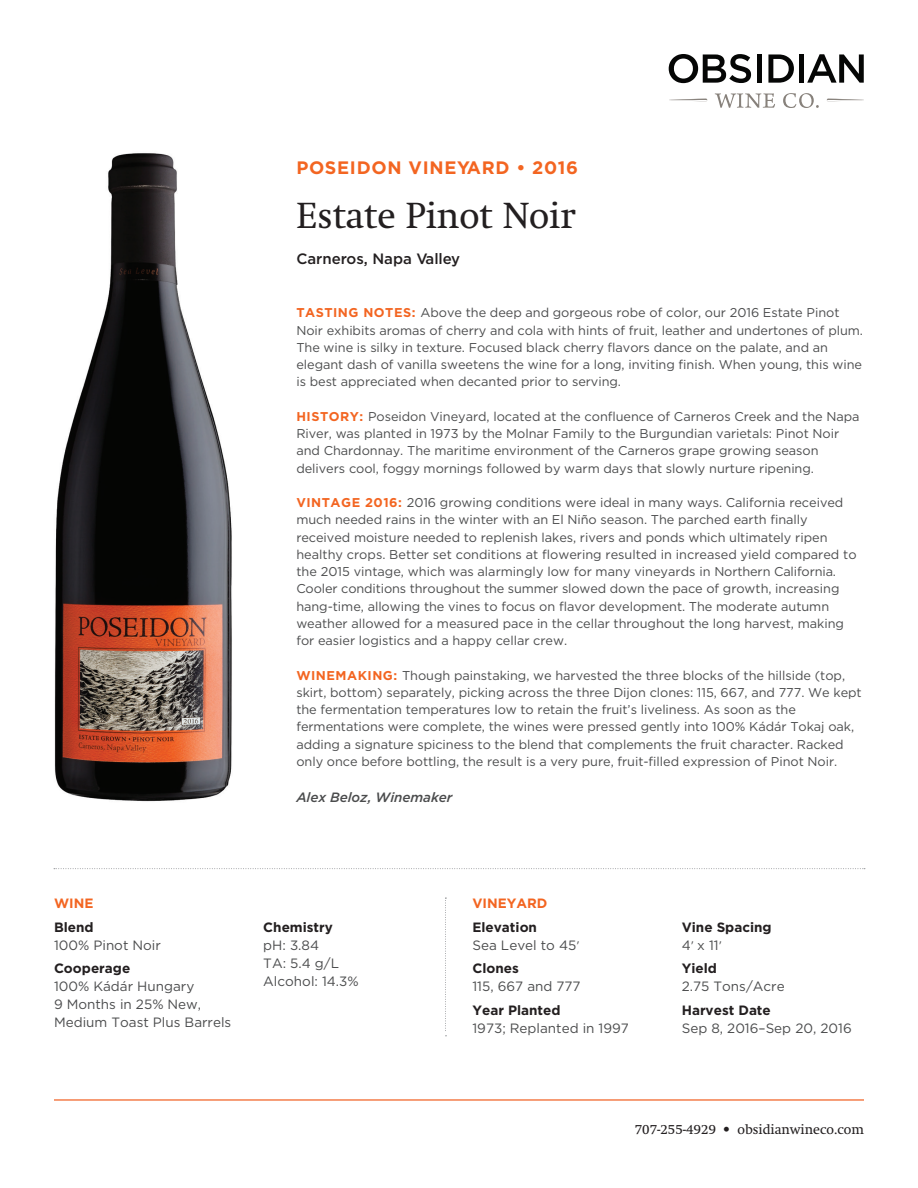
<style>
.page{position:relative;width:918px;height:1188px;background:#fff}
.page>*{position:absolute;margin:0;border:0;box-sizing:border-box;transform-origin:0 0}
.t1{font:36px "Swift";color:#231f20}
.t2{font:700 18px "Gotham";letter-spacing:.04em;color:#f36521}
.t3{font:500 15px "Gotham";color:#231f20}
.t4{font:13.5px/18px "Gotham";color:#4b4c4d}
.t5{font:700 13.5px/18px "Gotham";color:#231f20}
.t6{font:13.5px "Swift";color:#231f20}
.t7{font:italic 500 13.5px "Gotham";letter-spacing:-.005em;color:#4b4c4d}
.t8{font:700 13.5px "Gotham";color:#f36521}
.t9{font:12.75px/17.2px "Gotham";letter-spacing:-.005em;color:#4b4c4d}
.s1{font-weight:700;color:#f36521}
.s2{font-weight:700;color:#231f20}
.s3{font-family:"Arno Pro Sm Text"}
.s4{font-weight:400;color:#4b4c4d}
.s5{font-family:"Arno Pro Sm Text";font-weight:400;color:#4b4c4d}
</style>
<div class="page">
<hr style="left:54px;top:1099px;width:810px;height:2px;background:#f47d4b">
<svg style="left:445px;top:898px;width:2px;height:138px"></svg>
<svg style="left:54px;top:868px;width:811px;height:1px"></svg>
<img style="left:54px;top:153px;width:178px;height:649px">
<svg style="left:669px;top:54px;width:82px;height:29px"></svg>
<div style="left:757px;top:54px;width:5px;height:29px;background:#050605"></div>
<svg style="left:768px;top:54px;width:26px;height:29px"></svg>
<div style="left:799px;top:54px;width:5px;height:29px;background:#050605"></div>
<svg style="left:807px;top:54px;width:57px;height:29px"></svg>
<svg style="left:715px;top:93px;width:60px;height:15px"></svg>
<svg style="left:783px;top:93px;width:36px;height:15px"></svg>
<svg style="left:827px;top:99px;width:37px;height:2px"></svg>
<svg style="left:669px;top:99px;width:38px;height:2px"></svg>
<h2 class="t2" style="left:296px;top:156px;width:283px">POSEIDON VINEYARD • 2016</h2>
<h1 class="t1" style="left:296px;top:195px;width:281px">Estate Pinot Noir</h1>
<p class="t3" style="left:296px;top:249px;width:165px">Carneros, Napa Valley</p>
<p class="t9" style="left:296px;top:304px;width:568px"><span class="s1">TASTING NOTES:</span> Above the deep and gorgeous robe of color, our 2016 Estate Pinot Noir exhibits aromas of cherry and cola with hints of fruit, leather and undertones of plum.<br>The wine is silky in texture. Focused black cherry flavors dance on the palate, and an elegant dash of vanilla sweetens the wine for a long, inviting finish. When young, this wine is best appreciated when decanted prior to serving.</p>
<p class="t9" style="left:296px;top:407px;width:565px"><span class="s1">HISTORY:</span> Poseidon Vineyard, located at the confluence of Carneros Creek and the Napa River, was planted in 1973 by the Molnar Family to the Burgundian varietals: Pinot Noir and Chardonnay. The maritime environment of the Carneros grape growing season delivers cool, foggy mornings followed by warm days that slowly nurture ripening.</p>
<p class="t9" style="left:296px;top:494px;width:562px"><span class="s1">VINTAGE 2016:</span> 2016 growing conditions were ideal in many ways. California received much needed rains in the winter with an El Niño season. The parched earth finally received moisture needed to replenish lakes, rivers and ponds which ultimately ripen healthy crops. Better set conditions at flowering resulted in increased yield compared to the 2015 vintage, which was alarmingly low for many vineyards in Northern California.<br>Cooler conditions throughout the summer slowed down the pace of growth, increasing hang-time, allowing the vines to focus on flavor development. The moderate autumn weather allowed for a measured pace in the cellar throughout the long harvest, making for easier logistics and a happy cellar crew.</p>
<p class="t9" style="left:296px;top:666px;width:567px"><span class="s1">WINEMAKING:</span> Though painstaking, we harvested the three blocks of the hillside (top, skirt, bottom) separately, picking across the three Dijon clones: 115, 667, and 777. We kept the fermentation temperatures low to retain the fruit’s liveliness. As soon as the fermentations were complete, the wines were pressed gently into 100% Kádár Tokaj oak, adding a signature spiciness to the blend that complements the fruit character. Racked only once before bottling, the result is a very pure, fruit-filled expression of Pinot Noir.</p>
<p class="t7" style="left:296px;top:788px;width:158px">Alex Beloz, Winemaker</p>
<p class="t8" style="left:54px;top:894px;width:41px">WINE</p>
<p class="t5" style="left:54px;top:918px;width:41px">Blend</p>
<p class="t4" style="left:54px;top:936px;width:108px">100% Pinot Noir</p>
<p class="t5" style="left:54px;top:959px;width:78px">Cooperage</p>
<p class="t4" style="left:54px;top:977px;width:179px">100% Kádár Hungary<br>9 Months in 25% New,<br>Medium Toast Plus Barrels</p>
<p class="t5" style="left:263px;top:918px;width:71px">Chemistry</p>
<p class="t4" style="left:263px;top:936px;width:97px">pH: 3.84<br>TA: 5.4 g/L<br>Alcohol: 14.3%</p>
<p class="t8" style="left:472px;top:894px;width:77px">VINEYARD</p>
<p class="t4" style="left:472px;top:918px;width:108px"><span class="s2">Elevation<br></span>Sea Level to 45<span class="s3">′</span></p>
<p class="t5" style="left:472px;top:959px;width:48px">Clones</p>
<p class="t4" style="left:472px;top:977px;width:110px">115, 667 and 777</p>
<p class="t5" style="left:472px;top:1001px;width:90px">Year Planted</p>
<p class="t4" style="left:472px;top:1019px;width:158px">1973; Replanted in 1997</p>
<p class="t5" style="left:682px;top:918px;width:91px">Vine Spacing<br><span class="s4">4</span><span class="s5">′</span> <span class="s4">x 11</span><span class="s5">′</span></p>
<p class="t5" style="left:682px;top:959px;width:37px">Yield</p>
<p class="t4" style="left:682px;top:977px;width:104px">2.75 Tons/Acre</p>
<p class="t5" style="left:682px;top:1001px;width:91px">Harvest Date</p>
<p class="t4" style="left:682px;top:1019px;width:171px">Sep 8, 2016–Sep 20, 2016</p>
<p class="t6" style="left:635px;top:1122px;width:231px">707-255-4929 • obsidianwineco.com</p>
</div>
